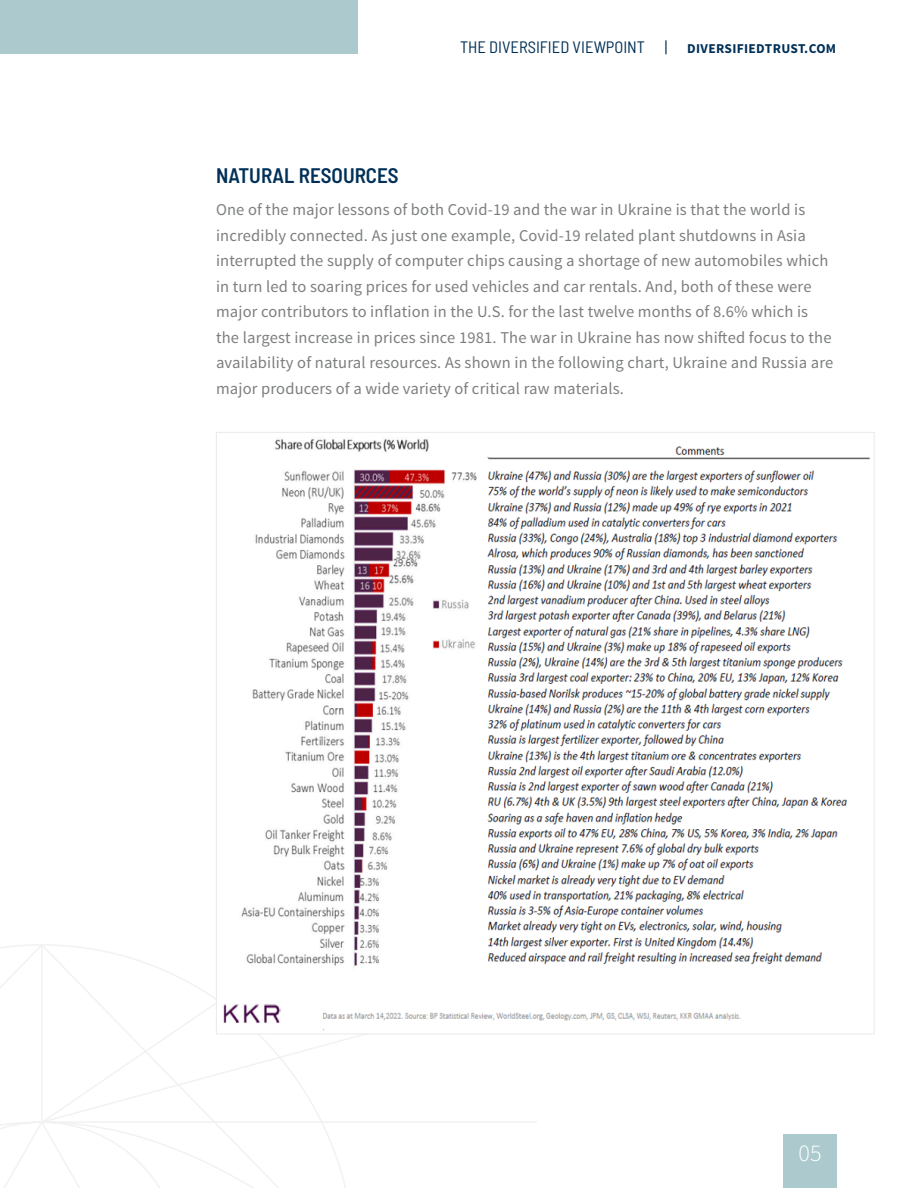
<style>
.page{position:relative;width:918px;height:1188px;background:#fff}
.page>*{position:absolute;margin:0;border:0;box-sizing:border-box;transform-origin:0 0}
.t1{font:300 24px "Source Sans Pro";color:#fff}
.Subhead_1{font:600 semi-condensed 21px "Barlow";color:#003057}
.Body{font:16.5px/25.5px "Source Sans Pro";letter-spacing:.01em;color:#7c7e7f}
.t2{font:semi-condensed 16.5px "Barlow";color:#003057}
.s1{font-family:"Source Sans Pro";font-weight:700;font-stretch:normal;font-size:13.5px}
</style>
<div class="page">
<svg style="left:0;top:944px;width:537px;height:244px"></svg>
<div style="left:783px;top:1134px;width:54px;height:54px;background:#accacd"></div>
<div style="left:0;top:0;width:358px;height:54px;background:#accacd"></div>
<img style="left:218px;top:439px;width:652px;height:593px">
<p class="t2" style="left:460px;top:35px;width:378px">THE DIVERSIFIED VIEWPOINT | <span class="s1">DIVERSIFIEDTRUST.COM</span></p>
<p class="Subhead_1" style="left:216px;top:160px;width:184px">NATURAL RESOURCES</p>
<p class="Body" style="left:216px;top:197px;width:619px">One of the major lessons of both Covid-19 and the war in Ukraine is that the world is incredibly connected. As just one example, Covid-19 related plant shutdowns in Asia interrupted the supply of computer chips causing a shortage of new automobiles which in turn led to soaring prices for used vehicles and car rentals. And, both of these were major contributors to inflation in the U.S. for the last twelve months of 8.6% which is the largest increase in prices since 1981. The war in Ukraine has now shifted focus to the availability of natural resources. As shown in the following chart, Ukraine and Russia are major producers of a wide variety of critical raw materials.</p>
<h1 class="t1" style="left:799px;top:1139px;width:24px">05</h1>
</div>
